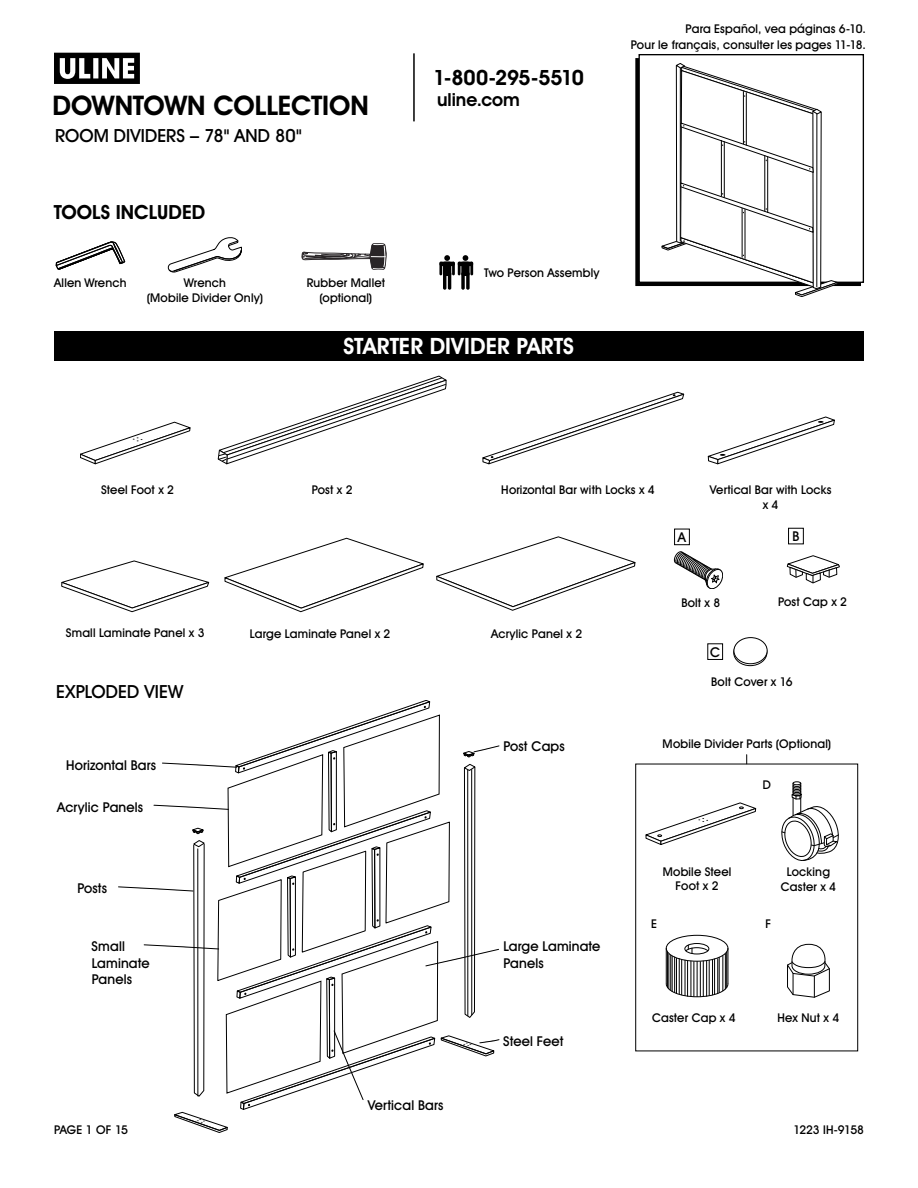
<style>
.page{position:relative;width:918px;height:1188px;background:#fff}
.page>*{position:absolute;margin:0;border:0;box-sizing:border-box;transform-origin:0 0}
.t1{font:700 27px "Uline Two Knine";letter-spacing:-.01em;color:#000}
.t2{font:700 22.5px "Uline Two Knine";letter-spacing:.005em;color:#fff}
.t3{font:700 21px "Uline Two Knine";letter-spacing:-.02em;color:#000}
.t4{font:700 19.5px "Uline Two Knine";letter-spacing:.005em;color:#000}
.t5{font:18px "Uline Two Knine";letter-spacing:.005em;color:#000}
.t6{font:700 18px "Uline Two Knine";color:#000}
.t7{font:13.5px/16.2px "Uline Two Knine";letter-spacing:.01em;color:#000}
.t8{font:12px/14.4px "Uline Two Knine";letter-spacing:.015em;color:#000;text-align:center}
.t9{font:12px "Uline Two Knine";letter-spacing:-.02em;color:#000}
.s1{font-weight:700}
</style>
<div class="page">
<svg style="left:54px;top:53px;width:86px;height:31px"></svg>
<hr style="left:413px;top:53px;width:2px;height:68px;background:#000">
<div style="left:639px;top:54px;width:225px;height:229px;border:1px solid #000"></div>
<svg style="left:56px;top:241px;width:69px;height:29px"></svg>
<div style="left:54px;top:331px;width:810px;height:30px;background:#000"></div>
<svg style="left:662px;top:63px;width:176px;height:234px"></svg>
<svg style="left:436px;top:536px;width:199px;height:75px"></svg>
<svg style="left:80px;top:422px;width:110px;height:42px"></svg>
<svg style="left:483px;top:392px;width:201px;height:72px"></svg>
<svg style="left:225px;top:538px;width:199px;height:74px"></svg>
<svg style="left:61px;top:561px;width:148px;height:51px"></svg>
<svg style="left:218px;top:376px;width:228px;height:88px"></svg>
<svg style="left:787px;top:556px;width:53px;height:27px"></svg>
<svg style="left:734px;top:639px;width:33px;height:27px"></svg>
<div style="left:733px;top:639px;width:34px;height:27px;border:1px solid #000;border-radius:50%"></div>
<div style="left:734px;top:637px;width:33px;height:27px;background:#fff;border-radius:50%"></div>
<div style="left:733px;top:637px;width:35px;height:27px;border:1px solid #000;border-radius:50%"></div>
<svg style="left:708px;top:417px;width:127px;height:47px"></svg>
<svg style="left:118px;top:700px;width:382px;height:433px"></svg>
<div style="left:443px;top:262px;width:8px;height:14px;background:#000;border-radius:2px"></div>
<hr style="left:448px;top:272px;width:3px;height:18px;background:#000;border-radius:2px">
<hr style="left:443px;top:272px;width:3px;height:18px;background:#000;border-radius:2px">
<div style="left:461px;top:262px;width:9px;height:14px;background:#000;border-radius:2px"></div>
<svg style="left:466px;top:272px;width:4px;height:18px"></svg>
<svg style="left:461px;top:272px;width:4px;height:18px"></svg>
<svg style="left:439px;top:255px;width:34px;height:20px"></svg>
<svg style="left:674px;top:551px;width:49px;height:38px"></svg>
<div style="left:674px;top:529px;width:16px;height:16px;border:1px solid #000"></div>
<div style="left:788px;top:528px;width:16px;height:16px;border:1px solid #000"></div>
<div style="left:707px;top:643px;width:16px;height:17px;border:1px solid #000"></div>
<svg style="left:635px;top:763px;width:223px;height:289px"></svg>
<svg style="left:645px;top:802px;width:113px;height:44px"></svg>
<svg style="left:779px;top:781px;width:63px;height:81px"></svg>
<hr style="left:728px;top:948px;width:1px;height:36px;background:#000">
<svg style="left:666px;top:983px;width:63px;height:15px"></svg>
<hr style="left:666px;top:948px;width:1px;height:36px;background:#000">
<hr style="left:726px;top:952px;width:1px;height:35px;background:#000">
<hr style="left:725px;top:954px;width:1px;height:35px;background:#000">
<hr style="left:722px;top:956px;width:1px;height:35px;background:#000">
<hr style="left:719px;top:957px;width:1px;height:35px;background:#000">
<hr style="left:714px;top:959px;width:1px;height:35px;background:#000">
<hr style="left:717px;top:959px;width:1px;height:35px;background:#000">
<hr style="left:712px;top:960px;width:1px;height:35px;background:#000">
<hr style="left:709px;top:960px;width:1px;height:35px;background:#000">
<hr style="left:706px;top:961px;width:1px;height:35px;background:#000">
<hr style="left:703px;top:961px;width:1px;height:35px;background:#000">
<hr style="left:700px;top:962px;width:1px;height:34px;background:#000">
<hr style="left:697px;top:961px;width:1px;height:36px;background:#000">
<hr style="left:694px;top:962px;width:1px;height:34px;background:#000">
<hr style="left:691px;top:961px;width:1px;height:35px;background:#000">
<hr style="left:687px;top:961px;width:1px;height:35px;background:#000">
<hr style="left:685px;top:960px;width:1px;height:35px;background:#000">
<hr style="left:681px;top:960px;width:1px;height:35px;background:#000">
<hr style="left:679px;top:959px;width:1px;height:35px;background:#000">
<hr style="left:676px;top:958px;width:1px;height:36px;background:#000">
<hr style="left:674px;top:957px;width:1px;height:35px;background:#000">
<hr style="left:672px;top:956px;width:1px;height:36px;background:#000">
<hr style="left:668px;top:954px;width:1px;height:35px;background:#000">
<hr style="left:667px;top:952px;width:1px;height:35px;background:#000">
<hr style="left:670px;top:955px;width:1px;height:35px;background:#000">
<div style="left:684px;top:943px;width:25px;height:11px;border:1px solid #000;border-radius:50%"></div>
<svg style="left:685px;top:945px;width:24px;height:9px"></svg>
<div style="left:666px;top:935px;width:62px;height:27px;border:1px solid #000;border-radius:50%"></div>
<svg style="left:786px;top:944px;width:44px;height:54px"></svg>
<svg style="left:168px;top:237px;width:74px;height:36px"></svg>
<svg style="left:302px;top:244px;width:84px;height:26px"></svg>
<h3 class="t3" style="left:433px;top:65px;width:152px">1-800-295-5510</h3>
<h1 class="t1" style="left:52px;top:89px;width:318px">DOWNTOWN COLLECTION</h1>
<h3 class="t6" style="left:437px;top:89px;width:84px">uline.com</h3>
<h3 class="t5" style="left:55px;top:125px;width:248px">ROOM DIVIDERS <span class="s1">–</span> 78<span class="s1">"</span> AND 80<span class="s1">"</span></h3>
<h3 class="t4" style="left:54px;top:200px;width:153px">TOOLS INCLUDED</h3>
<p class="t8" style="left:54px;top:276px;width:74px">Allen Wrench</p>
<p class="t8" style="left:147px;top:276px;width:118px">Wrench<br>(Mobile Divider Only)</p>
<p class="t8" style="left:307px;top:276px;width:80px">Rubber Mallet (optional)</p>
<p class="t8" style="left:484px;top:265px;width:117px">Two Person Assembly</p>
<h2 class="t2" style="left:344px;top:332px;width:232px">STARTER DIVIDER PARTS</h2>
<p class="t8" style="left:631px;top:20px;width:237px;line-height:16.8px;text-align:right">Para Español, vea páginas 6-10.<br>Pour le français, consulter les pages 11-18.</p>
<p class="t8" style="left:101px;top:483px;width:75px">Steel Foot x 2</p>
<p class="t8" style="left:312px;top:483px;width:42px">Post x 2</p>
<p class="t8" style="left:501px;top:483px;width:155px">Horizontal Bar with Locks x 4</p>
<p class="t8" style="left:710px;top:483px;width:123px">Vertical Bar with Locks x 4</p>
<p class="t7" style="left:678px;top:529px;width:10px">A</p>
<p class="t7" style="left:792px;top:528px;width:8px">B</p>
<p class="t8" style="left:66px;top:626px;width:140px">Small Laminate Panel x 3</p>
<p class="t8" style="left:250px;top:627px;width:142px">Large Laminate Panel x 2</p>
<h3 class="t5" style="left:56px;top:680px;width:129px">EXPLODED VIEW</h3>
<p class="t7" style="left:66px;top:757px;width:91px">Horizontal Bars</p>
<p class="t7" style="left:57px;top:799px;width:88px">Acrylic Panels</p>
<p class="t7" style="left:77px;top:880px;width:31px">Posts</p>
<p class="t8" style="left:491px;top:627px;width:93px">Acrylic Panel x 2</p>
<p class="t7" style="left:503px;top:738px;width:63px">Post Caps</p>
<p class="t8" style="left:681px;top:595px;width:41px">Bolt x 8</p>
<p class="t7" style="left:710px;top:644px;width:12px">C</p>
<p class="t8" style="left:778px;top:594px;width:71px">Post Cap x 2</p>
<p class="t8" style="left:711px;top:674px;width:83px">Bolt Cover x 16</p>
<p class="t8" style="left:663px;top:737px;width:170px">Mobile Divider Parts (Optional)</p>
<p class="t8" style="left:663px;top:864px;width:70px">Mobile Steel<br>Foot x 2</p>
<p class="t8" style="left:763px;top:778px;width:10px">D</p>
<p class="t8" style="left:781px;top:865px;width:57px">Locking<br>Caster x 4</p>
<p class="t7" style="left:92px;top:938px;width:60px">Small<br>Laminate<br>Panels</p>
<p class="t7" style="left:368px;top:1097px;width:77px">Vertical Bars</p>
<p class="t7" style="left:503px;top:938px;width:99px">Large Laminate<br>Panels</p>
<p class="t7" style="left:503px;top:1032px;width:62px">Steel Feet</p>
<p class="t8" style="left:651px;top:917px;width:7px">E</p>
<p class="t8" style="left:765px;top:917px;width:7px">F</p>
<p class="t8" style="left:652px;top:1010px;width:85px">Caster Cap x 4</p>
<p class="t8" style="left:778px;top:1011px;width:63px">Hex Nut x 4</p>
<p class="t8" style="left:54px;top:1122px;width:76px">PAGE 1 OF 15</p>
<p class="t9" style="left:793px;top:1122px;width:72px">1223 IH-9158</p>
</div>
